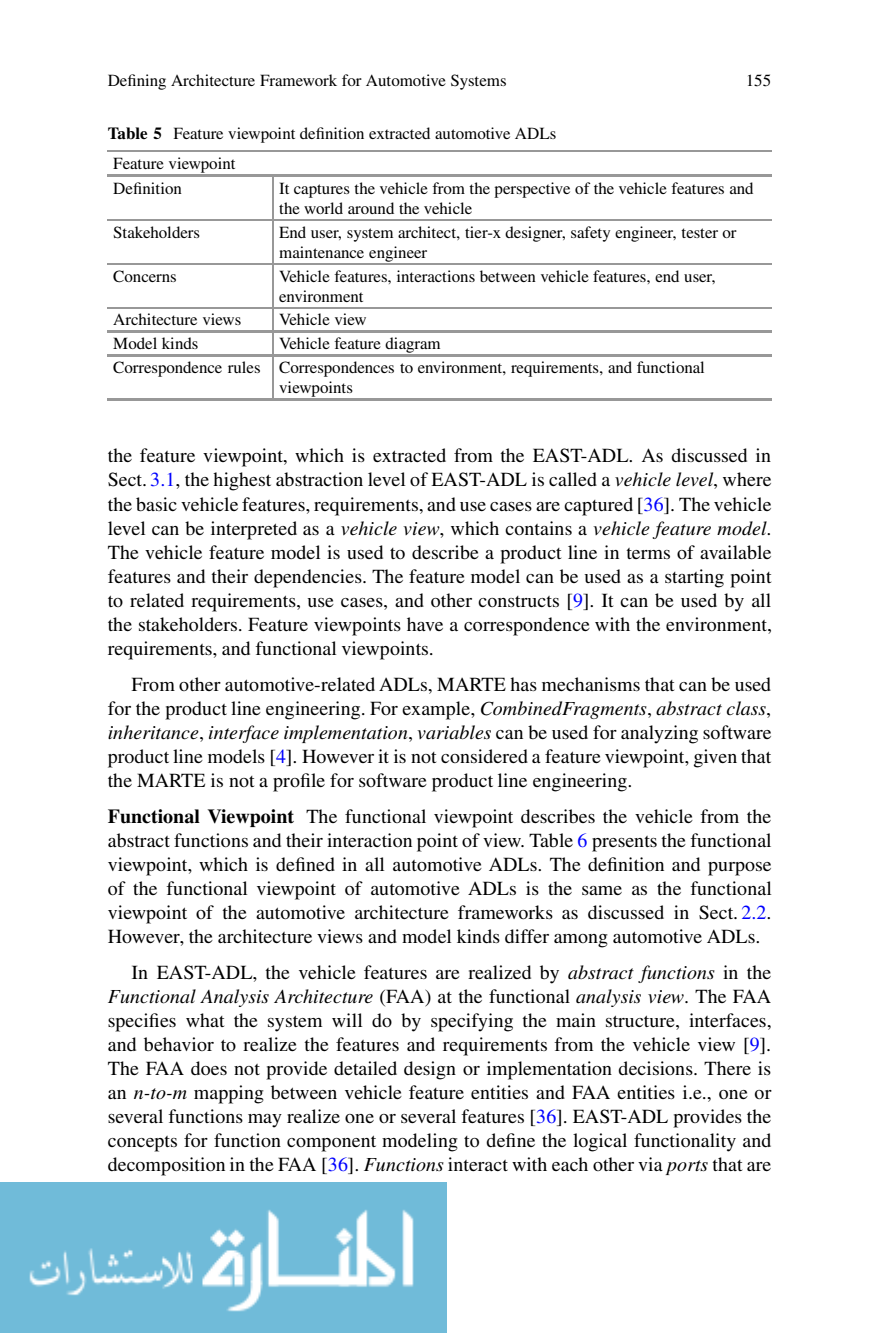
<style>
.page{position:relative;width:879px;height:1333px;background:#fff}
.page>*{position:absolute;margin:0;border:0;box-sizing:border-box;transform-origin:0 0}
.t1{font:20px/24px "Hqggtd Csbnrc Times";letter-spacing:.005em;color:#000;text-align:justify}
.t2{font:italic 20px "Lyrfll Dwvkrw Times";letter-spacing:.005em;color:#000}
.t3{font:17px/20px "Hqggtd Csbnrc Times";letter-spacing:-.005em;color:#000}
.s1{font-family:"Qysjqd Qnjskl Times";font-weight:700}
.s2{color:#00f}
.s3{font-family:"Lyrfll Dwvkrw Times";font-style:italic}
.s4{font-family:"Hqggtd Csbnrc Times";font-style:normal}
</style>
<div class="page">
<img style="left:0;top:1182px;width:446px;height:150px">
<img style="left:273px;top:176px;width:1px;height:131px">
<svg style="left:273px;top:308px;width:1px;height:47px"></svg>
<img style="left:273px;top:355px;width:1px;height:44px">
<p class="t3" style="left:108px;top:72px;width:400px">Defining Architecture Framework for Automotive Systems</p>
<p class="t3" style="left:746px;top:72px;width:27px">155</p>
<p class="t3" style="left:113px;top:119px;width:444px;line-height:30.2px;text-indent:-6px"><span class="s1">Table 5</span> Feature viewpoint definition extracted automotive ADLs<br>Feature viewpoint</p>
<p class="t3" style="left:113px;top:180px;width:70px">Definition</p>
<p class="t3" style="left:279px;top:180px;width:476px">It captures the vehicle from the perspective of the vehicle features and the world around the vehicle</p>
<p class="t3" style="left:113px;top:224px;width:88px">Stakeholders</p>
<p class="t3" style="left:279px;top:224px;width:459px">End user, system architect, tier-x designer, safety engineer, tester or maintenance engineer</p>
<p class="t3" style="left:113px;top:267px;width:65px">Concerns</p>
<p class="t3" style="left:279px;top:267px;width:438px">Vehicle features, interactions between vehicle features, end user, environment</p>
<p class="t3" style="left:113px;top:311px;width:130px">Architecture views</p>
<p class="t3" style="left:279px;top:311px;width:89px">Vehicle view</p>
<p class="t3" style="left:113px;top:335px;width:87px">Model kinds</p>
<p class="t3" style="left:113px;top:333px;width:593px;line-height:24px;text-indent:166px">Vehicle feature diagram<br>Correspondence rules Correspondences to environment, requirements, and functional</p>
<p class="t3" style="left:279px;top:379px;width:75px">viewpoints</p>
<p class="t1" style="left:108px;top:445px;width:666px">the feature viewpoint, which is extracted from the EAST-ADL. As discussed in Sect. <span class="s2">3.1</span>, the highest abstraction level of EAST-ADL is called a <span class="s3">vehicle level</span>, where the basic vehicle features, requirements, and use cases are captured [<span class="s2">36</span>]. The vehicle level can be interpreted as a <span class="s3">vehicle view</span>, which contains a <span class="s3">vehicle feature model</span>.<br>The vehicle feature model is used to describe a product line in terms of available features and their dependencies. The feature model can be used as a starting point to related requirements, use cases, and other constructs [<span class="s2">9</span>]. It can be used by all the stakeholders. Feature viewpoints have a correspondence with the environment, requirements, and functional viewpoints.</p>
<p class="t1" style="left:108px;top:673px;width:665px;text-align:right">From other automotive-related ADLs, MARTE has mechanisms that can be used for the product line engineering. For example, <span class="s3">CombinedFragments</span>, <span class="s3">abstract class</span>,</p>
<p class="t2" style="left:108px;top:724px;width:665px">inheritance<span class="s4">,</span> interface implementation<span class="s4">,</span> variables <span class="s4">can be used for analyzing software</span></p>
<p class="t1" style="left:108px;top:745px;width:665px">product line models [<span class="s2">4</span>]. However it is not considered a feature viewpoint, given that the MARTE is not a profile for software product line engineering.</p>
<p class="t1" style="left:108px;top:805px;width:665px"><span class="s1">Functional Viewpoint</span> The functional viewpoint describes the vehicle from the abstract functions and their interaction point of view. Table <span class="s2">6</span> presents the functional viewpoint, which is defined in all automotive ADLs. The definition and purpose of the functional viewpoint of automotive ADLs is the same as the functional viewpoint of the automotive architecture frameworks as discussed in Sect. <span class="s2">2.2</span>.<br>However, the architecture views and model kinds differ among automotive ADLs.</p>
<p class="t1" style="left:132px;top:961px;width:641px">In EAST-ADL, the vehicle features are realized by <span class="s3">abstract functions</span> in the</p>
<p class="t2" style="left:108px;top:988px;width:665px">Functional Analysis Architecture <span class="s4">(FAA) at the functional</span> analysis view<span class="s4">. The FAA</span></p>
<p class="t1" style="left:108px;top:1009px;width:665px">specifies what the system will do by specifying the main structure, interfaces, and behavior to realize the features and requirements from the vehicle view [<span class="s2">9</span>].<br>The FAA does not provide detailed design or implementation decisions. There is an <span class="s3">n-to-m</span> mapping between vehicle feature entities and FAA entities i.e., one or several functions may realize one or several features [<span class="s2">36</span>]. EAST-ADL provides the concepts for function component modeling to define the logical functionality and decomposition in the FAA [<span class="s2">36</span>]. <span class="s3">Functions</span> interact with each other via <span class="s3">ports</span> that are</p>
</div>
